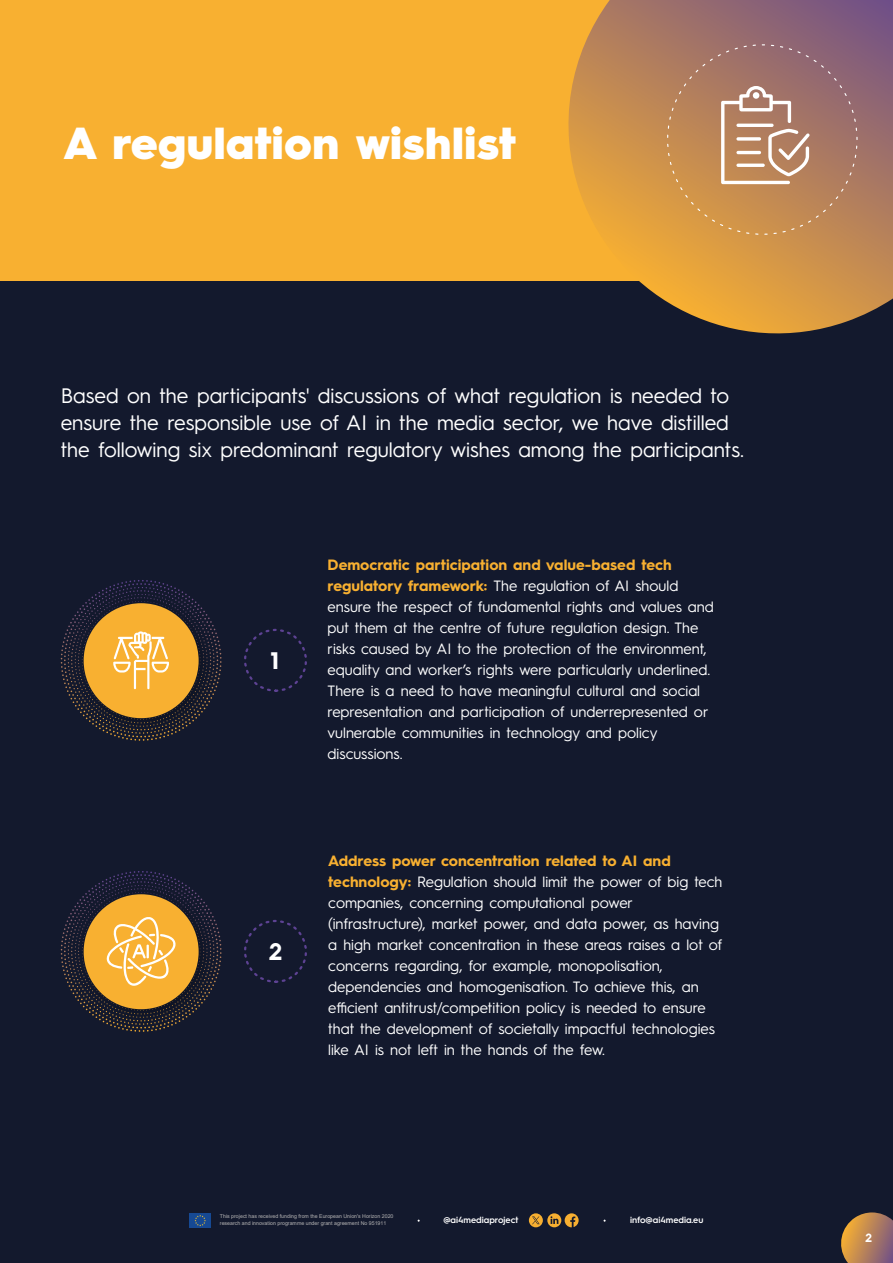
<style>
.page{position:relative;width:893px;height:1263px;background:#13192d}
.page>*{position:absolute;margin:0;border:0;box-sizing:border-box;transform-origin:0 0}
.t1{font:900 45px "Hurme Geometric Sans 3";color:#fff}
.t2{font:700 24px "Hurme Geometric Sans 3";color:#fff}
.t3{font:21px/27px "Hurme Geometric Sans 3";color:#fff}
.t4{font:15px/21px "Hurme Geometric Sans 3";color:#fff}
.t5{font:700 12px "Hurme Geometric Sans 3";color:#fff}
.t6{font:600 9px "Hurme Geometric Sans 3";color:#fff}
.t7{font:5.25px/6.3px "Arial";color:#b5b4b4}
.s1{font-weight:700;color:#f8b031}
</style>
<div class="page">
<svg style="left:841px;top:1212px;width:52px;height:51px;background:#a37553"></svg>
<div style="left:190px;top:1213px;width:21px;height:15px;background:#164993"></div>
<svg style="left:195px;top:1215px;width:11px;height:11px"></svg>
<svg style="left:529px;top:1213px;width:50px;height:14px"></svg>
<div style="left:0;top:0;width:893px;height:281px;background:#f8b031"></div>
<svg style="left:568px;top:0;width:325px;height:334px"></svg>
<svg style="left:721px;top:86px;width:89px;height:98px;background:#c19981"></svg>
<svg style="left:60px;top:580px;width:247px;height:452px"></svg>
<h1 class="t1" style="left:63px;top:112px;width:454px">A regulation wishlist</h1>
<h3 class="t3" style="left:61px;top:381px;width:685px">Based on the participants' discussions of what regulation is needed to ensure the responsible use of AI in the media sector, we have distilled the following six predominant regulatory wishes among the participants.</h3>
<h2 class="t2" style="left:270px;top:644px;width:10px">1</h2>
<h2 class="t2" style="left:269px;top:935px;width:14px">2</h2>
<p class="t4" style="left:328px;top:554px;width:388px"><span class="s1">Democratic participation and value-based tech regulatory framework:</span> The regulation of AI should ensure the respect of fundamental rights and values and put them at the centre of future regulation design. The risks caused by AI to the protection of the environment, equality and worker’s rights were particularly underlined.<br>There is a need to have meaningful cultural and social representation and participation of underrepresented or vulnerable communities in technology and policy discussions.</p>
<p class="t4" style="left:328px;top:849px;width:396px"><span class="s1">Address power concentration related to AI and technology:</span> Regulation should limit the power of big tech companies, concerning computational power (infrastructure), market power, and data power, as having a high market concentration in these areas raises a lot of concerns regarding, for example, monopolisation, dependencies and homogenisation. To achieve this, an efficient antitrust/competition policy is needed to ensure that the development of societally impactful technologies like AI is not left in the hands of the few.</p>
<p class="t7" style="left:220px;top:1213px;width:175px">This project has received funding from the European Union's Horizon 2020 research and innovation programme under grant agreement No 951911</p>
<p class="t6" style="left:443px;top:1214px;width:77px">@ai4mediaproject</p>
<p class="t6" style="left:630px;top:1214px;width:75px">info@ai4media.eu</p>
<p class="t5" style="left:866px;top:1229px;width:8px">2</p>
</div>
